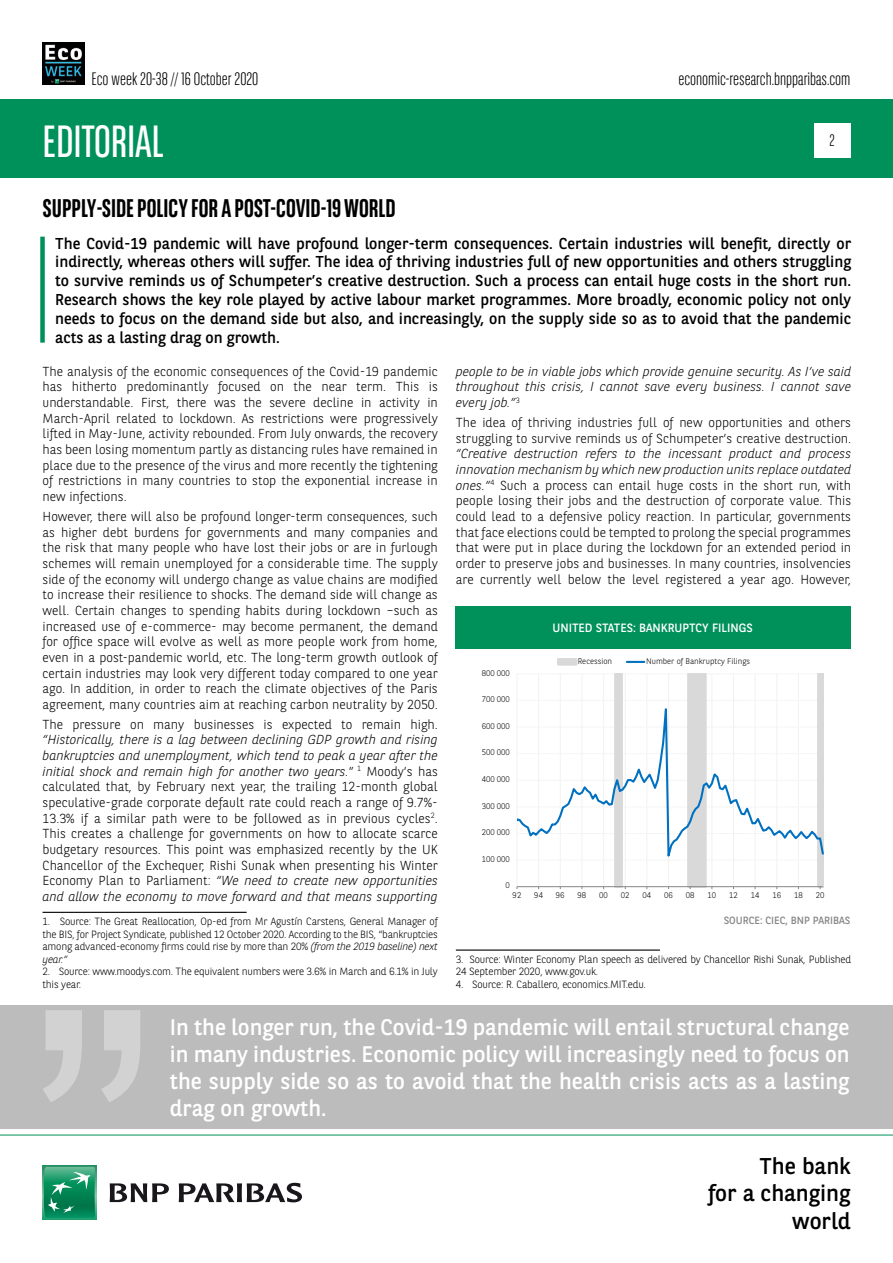
<style>
.page{position:relative;width:893px;height:1263px;background:#fff}
.page>*{position:absolute;margin:0;border:0;box-sizing:border-box;transform-origin:0 0}
.t1{font:45px "BNPP Sans Condensed";color:#fff}
.t2{font:700 25.5px "BNPP Sans Condensed";color:#000}
.t3{font:22.8px/27.3px "BNPP Sans";color:#000;text-align:right}
.t4{font:22.5px/27px "BNPP Sans";color:#fff;text-align:justify}
.t5{font:300 18px "BNPP Sans Condensed";color:#000}
.t6{font:300 16.5px "BNPP Sans Condensed";color:#000}
.t7{font:15.75px/18.9px "BNPP Sans";color:#000;text-align:justify}
.t8{font:300 13.05px/15.6px "BNPP Sans";color:#000;text-align:justify}
.t9{font:italic 300 13.05px/15.6px "BNPP Sans";color:#000;text-align:justify}
.t10{font:12px "BNPP Sans";color:#fff}
.t11{font:300 10.5px/12.6px "BNPP Sans";letter-spacing:-.02em;color:#000}
.t12{font:10.5px "BNPP Sans";color:#878787}
.t13{font:300 8.25px "BNPP Sans";letter-spacing:.005em;color:#000}
.s1{font-style:italic}
</style>
<div class="page">
<div style="left:1px;top:99px;width:892px;height:78px;background:#00915b"></div>
<svg style="left:43px;top:1166px;width:53px;height:53px"></svg>
<svg style="left:44px;top:1167px;width:51px;height:51px;background:#26996e"></svg>
<svg style="left:110px;top:1183px;width:59px;height:19px"></svg>
<svg style="left:179px;top:1183px;width:123px;height:19px"></svg>
<hr style="left:0;top:1135px;width:893px;height:1px;background:#00915b">
<div style="left:814px;top:123px;width:36px;height:34px;background:#fff"></div>
<img style="left:43px;top:43px;width:42px;height:42px">
<div style="left:40px;top:237px;width:5px;height:106px;background:#00915b"></div>
<hr style="left:43px;top:912px;width:204px;height:1px;background:#000">
<hr style="left:456px;top:949px;width:204px;height:2px;background:#000">
<div style="left:0;top:1005px;width:892px;height:124px;background:#bcbcbc"></div>
<svg style="left:43px;top:1010px;width:97px;height:92px"></svg>
<hr style="left:823px;top:674px;width:1px;height:213px;background:#d9d9d9">
<svg style="left:517px;top:673px;width:306px;height:216px"></svg>
<svg style="left:517px;top:674px;width:306px;height:197px"></svg>
<div style="left:557px;top:658px;width:21px;height:8px;background:#d9d9d9;border:3px solid #d9d9d9"></div>
<svg style="left:627px;top:661px;width:17px;height:2px"></svg>
<div style="left:455px;top:607px;width:395px;height:42px;background:#00915b"></div>
<h3 class="t5" style="left:91px;top:67px;width:168px">Eco week 20-38 // 16 October 2020</h3>
<h1 class="t1" style="left:43px;top:113px;width:123px">EDITORIAL</h1>
<h3 class="t5" style="left:678px;top:67px;width:174px">economic-research.bnpparibas.com</h3>
<p class="t6" style="left:829px;top:130px;width:7px">2</p>
<h2 class="t2" style="left:43px;top:193px;width:355px">SUPPLY-SIDE POLICY FOR A POST-COVID-19 WORLD</h2>
<p class="t7" style="left:55px;top:233px;width:797px">The Covid-19 pandemic will have profound longer-term consequences. Certain industries will benefit, directly or indirectly, whereas others will suffer. The idea of thriving industries full of new opportunities and others struggling to survive reminds us of Schumpeter’s creative destruction. Such a process can entail huge costs in the short run.<br>Research shows the key role played by active labour market programmes. More broadly, economic policy not only needs to focus on the demand side but also, and increasingly, on the supply side so as to avoid that the pandemic acts as a lasting drag on growth.</p>
<p class="t8" style="left:43px;top:363px;width:397px">The analysis of the economic consequences of the Covid-19 pandemic has hitherto predominantly focused on the near term. This is understandable. First, there was the severe decline in activity in March-April related to lockdown. As restrictions were progressively lifted in May-June, activity rebounded. From July onwards, the recovery has been losing momentum partly as distancing rules have remained in place due to the presence of the virus and more recently the tightening of restrictions in many countries to stop the exponential increase in new infections.</p>
<p class="t8" style="left:43px;top:508px;width:397px">However, there will also be profound longer-term consequences, such as higher debt burdens for governments and many companies and the risk that many people who have lost their jobs or are in furlough schemes will remain unemployed for a considerable time. The supply side of the economy will undergo change as value chains are modified to increase their resilience to shocks. The demand side will change as well. Certain changes to spending habits during lockdown –such as increased use of e-commerce- may become permanent, the demand for office space will evolve as well as more people work from home, even in a post-pandemic world, etc. The long-term growth outlook of certain industries may look very different today compared to one year ago. In addition, in order to reach the climate objectives of the Paris agreement, many countries aim at reaching carbon neutrality by 2050.</p>
<p class="t8" style="left:43px;top:716px;width:397px">The pressure on many businesses is expected to remain high.</p>
<p class="t8" style="left:43px;top:731px;width:397px"><span class="s1">“Historically, there is a lag between declining GDP growth and rising bankruptcies and unemployment, which tend to peak a year after the initial shock and remain high for another two years.</span>” <sup>1</sup> Moody’s has calculated that, by February next year, the trailing 12-month global speculative-grade corporate default rate could reach a range of 9.7%- 13.3% if a similar path were to be followed as in previous cycles<sup>2</sup>.<br>This creates a challenge for governments on how to allocate scarce budgetary resources. This point was emphasized recently by the UK Chancellor of the Exchequer, Rishi Sunak when presenting his Winter Economy Plan to Parliament: <span class="s1">“We need to create new opportunities and allow the economy to move forward and that means supporting</span></p>
<p class="t11" style="left:43px;top:914px;width:397px;text-align:justify">1. Source: The Great Reallocation, Op-ed from Mr Agustín Carstens, General Manager of the BIS, for Project Syndicate, published 12 October 2020. According to the BIS, “bankruptcies among advanced-economy firms could rise by more than 20% <span class="s1">(from the 2019 baseline) next year.”</span></p>
<p class="t11" style="left:43px;top:965px;width:397px">2. Source: www.moodys.com. The equivalent numbers were 3.6% in March and 6.1% in July this year.</p>
<p class="t9" style="left:456px;top:363px;width:397px">people to be in viable jobs which provide genuine security. As I’ve said throughout this crisis, I cannot save every business. I cannot save every job.”<sup>3</sup></p>
<p class="t8" style="left:456px;top:414px;width:397px">The idea of thriving industries full of new opportunities and others struggling to survive reminds us of Schumpeter’s creative destruction.</p>
<p class="t8" style="left:456px;top:445px;width:397px"><span class="s1">“Creative destruction refers to the incessant product and process innovation mechanism by which new production units replace outdated ones.”</span><sup>4</sup> Such a process can entail huge costs in the short run, with people losing their jobs and the destruction of corporate value. This could lead to a defensive policy reaction. In particular, governments that face elections could be tempted to prolong the special programmes that were put in place during the lockdown for an extended period in order to preserve jobs and businesses. In many countries, insolvencies are currently well below the level registered a year ago. However,</p>
<p class="t10" style="left:552px;top:620px;width:202px">UNITED STATES: BANKRUPTCY FILINGS</p>
<p class="t13" style="left:578px;top:655px;width:36px">Recession</p>
<p class="t13" style="left:646px;top:655px;width:106px">Number of Bankruptcy Filings</p>
<p class="t13" style="left:482px;top:667px;width:29px">800 000</p>
<p class="t13" style="left:482px;top:694px;width:29px">700 000</p>
<p class="t13" style="left:482px;top:720px;width:29px">600 000</p>
<p class="t13" style="left:482px;top:747px;width:29px">500 000</p>
<p class="t13" style="left:482px;top:773px;width:29px">400 000</p>
<p class="t13" style="left:482px;top:800px;width:29px">300 000</p>
<p class="t13" style="left:482px;top:827px;width:29px">200 000</p>
<p class="t13" style="left:482px;top:853px;width:29px">100 000</p>
<p class="t13" style="left:505px;top:880px;width:6px">0</p>
<p class="t13" style="left:513px;top:890px;width:10px">92</p>
<p class="t13" style="left:534px;top:890px;width:10px">94</p>
<p class="t13" style="left:556px;top:890px;width:10px">96</p>
<p class="t13" style="left:578px;top:890px;width:10px">98</p>
<p class="t13" style="left:599px;top:890px;width:10px">00</p>
<p class="t13" style="left:621px;top:890px;width:10px">02</p>
<p class="t13" style="left:642px;top:890px;width:10px">04</p>
<p class="t13" style="left:664px;top:890px;width:10px">06</p>
<p class="t13" style="left:686px;top:890px;width:10px">08</p>
<p class="t13" style="left:707px;top:890px;width:10px">10</p>
<p class="t13" style="left:729px;top:890px;width:10px">12</p>
<p class="t13" style="left:751px;top:890px;width:10px">14</p>
<p class="t13" style="left:772px;top:890px;width:10px">16</p>
<p class="t13" style="left:794px;top:890px;width:10px">18</p>
<p class="t13" style="left:816px;top:890px;width:10px">20</p>
<p class="t12" style="left:724px;top:914px;width:128px">SOURCE: CIEC, BNP PARIBAS</p>
<p class="t11" style="left:456px;top:952px;width:397px">3. Source: Winter Economy Plan speech as delivered by Chancellor Rishi Sunak, Published<br>24 September 2020, www.gov.uk.</p>
<p class="t11" style="left:456px;top:977px;width:192px">4. Source: R. Caballero, economics.MIT.edu.</p>
<h3 class="t4" style="left:170px;top:1013px;width:681px">In the longer run, the Covid-19 pandemic will entail structural change in many industries. Economic policy will increasingly need to focus on the supply side so as to avoid that the health crisis acts as a lasting drag on growth.</h3>
<h3 class="t3" style="left:708px;top:1151px;width:144px">The bank<br>for a changing world</h3>
</div>
